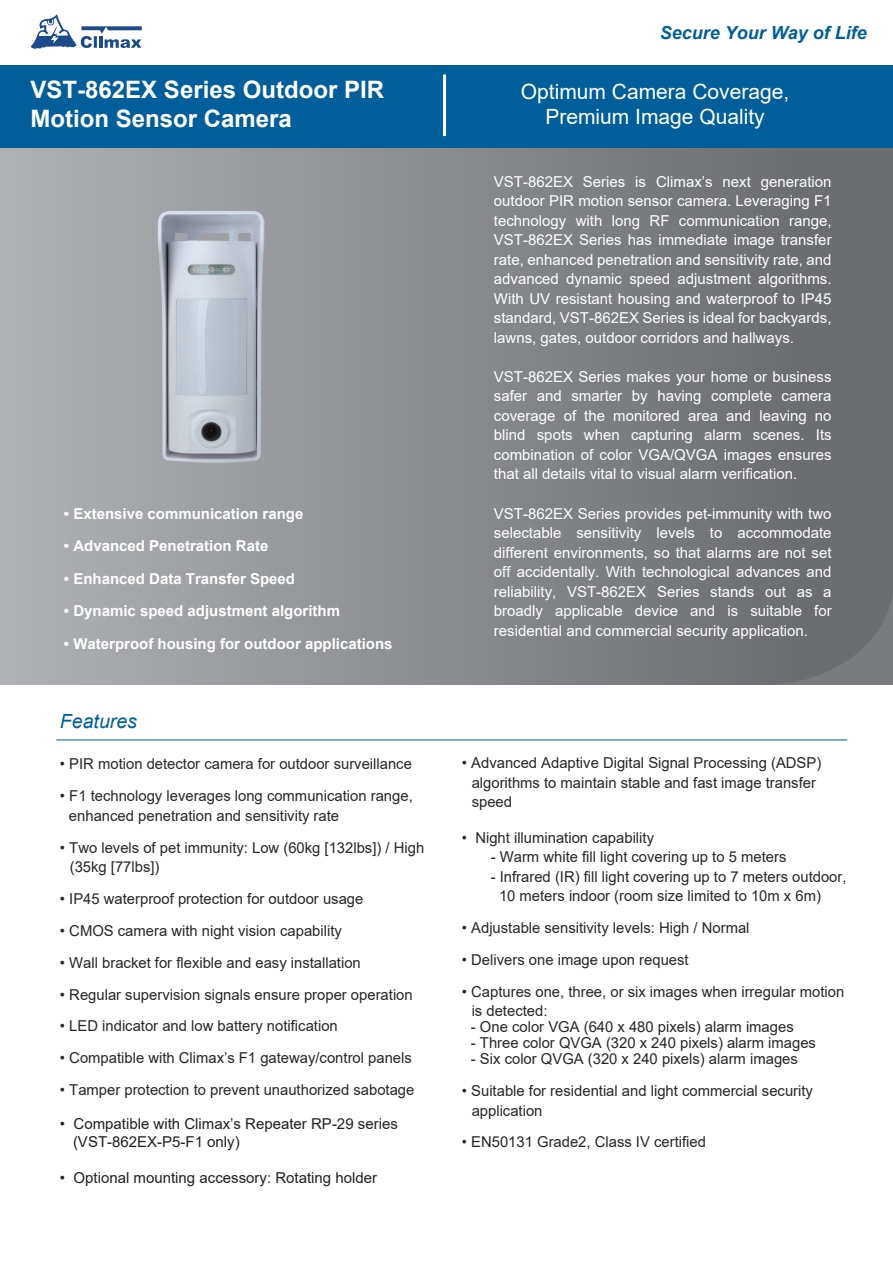
<style>
.page{position:relative;width:893px;height:1263px;background:#fff}
.page>*{position:absolute;margin:0;border:0;box-sizing:border-box;transform-origin:0 0}
.t1{font:700 24px/28.8px "Arial";color:#fff}
.t2{font:21px/25.2px "Arial";color:#fff;text-align:center}
.t3{font:italic 19.5px "Arial";color:#005e9a}
.t4{font:italic 700 18px "Arial";color:#005e9a}
.t5{font:15px/19.5px "Arial";color:#282526}
.t6{font:15px/19.5px "Arial";color:#fff;text-align:justify}
.t7{font:700 15px "Arial";color:#fff}
.t8{font:15px/18px "Arial";color:#231f20}
</style>
<div class="page">
<div style="left:0;top:128px;width:893px;height:557px;background:linear-gradient(to right,#afb1b4,#65676a)"></div>
<svg style="left:764px;top:590px;width:129px;height:95px;background:#6f7073"></svg>
<div style="left:0;top:65px;width:893px;height:83px;background:#005e9a"></div>
<hr style="left:56px;top:739px;width:791px;height:1px;background:#005e9a">
<hr style="left:443px;top:74px;width:3px;height:62px;background:#fff">
<svg style="left:31px;top:14px;width:111px;height:35px"></svg>
<img style="left:56px;top:148px;width:311px;height:388px">
<h1 class="t1" style="left:31px;top:76px;width:355px">VST-862EX Series Outdoor PIR<br>Motion Sensor Camera</h1>
<p class="t7" style="left:64px;top:503px;width:241px">• Extensive communication range</p>
<p class="t7" style="left:64px;top:535px;width:206px">• Advanced Penetration Rate</p>
<p class="t7" style="left:64px;top:568px;width:233px">• Enhanced Data Transfer Speed</p>
<p class="t7" style="left:64px;top:600px;width:278px">• Dynamic speed adjustment algorithm</p>
<p class="t7" style="left:64px;top:633px;width:330px">• Waterproof housing for outdoor applications</p>
<h3 class="t3" style="left:60px;top:709px;width:78px">Features</h3>
<p class="t5" style="left:60px;top:754px;width:353px">• PIR motion detector camera for outdoor surveillance</p>
<p class="t5" style="left:69px;top:786px;width:345px;text-indent:-9px">• F1 technology leverages long communication range, enhanced penetration and sensitivity rate</p>
<p class="t5" style="left:70px;top:837px;width:356px;text-indent:-10px">• Two levels of pet immunity: Low (60kg [132lbs]) / High (35kg [77lbs])</p>
<p class="t5" style="left:60px;top:889px;width:305px">• IP45 waterproof protection for outdoor usage</p>
<p class="t5" style="left:60px;top:921px;width:283px">• CMOS camera with night vision capability</p>
<p class="t5" style="left:60px;top:952px;width:302px">• Wall bracket for flexible and easy installation</p>
<p class="t5" style="left:60px;top:984px;width:354px">• Regular supervision signals ensure proper operation</p>
<p class="t5" style="left:60px;top:1016px;width:279px">• LED indicator and low battery notification</p>
<p class="t5" style="left:60px;top:1048px;width:353px">• Compatible with Climax’s F1 gateway/control panels</p>
<p class="t5" style="left:60px;top:1080px;width:356px">• Tamper protection to prevent unauthorized sabotage</p>
<p class="t8" style="left:73px;top:1115px;width:326px;text-indent:-13px">• Compatible with Climax’s Repeater RP-29 series (VST-862EX-P5-F1 only)</p>
<p class="t8" style="left:60px;top:1169px;width:319px">• Optional mounting accessory: Rotating holder</p>
<p class="t4" style="left:660px;top:21px;width:209px">Secure Your Way of Life</p>
<h2 class="t2" style="left:521px;top:79px;width:270px">Optimum Camera Coverage,<br>Premium Image Quality</h2>
<p class="t6" style="left:494px;top:172px;width:339px">VST-862EX Series is Climax’s next generation outdoor PIR motion sensor camera. Leveraging F1 technology with long RF communication range, VST-862EX Series has immediate image transfer rate, enhanced penetration and sensitivity rate, and advanced dynamic speed adjustment algorithms.<br>With UV resistant housing and waterproof to IP45 standard, VST-862EX Series is ideal for backyards, lawns, gates, outdoor corridors and hallways.</p>
<p class="t6" style="left:494px;top:367px;width:339px">VST-862EX Series makes your home or business safer and smarter by having complete camera coverage of the monitored area and leaving no blind spots when capturing alarm scenes. Its combination of color VGA/QVGA images ensures that all details vital to visual alarm verification.</p>
<p class="t6" style="left:494px;top:503px;width:339px">VST-862EX Series provides pet-immunity with two selectable sensitivity levels to accommodate different environments, so that alarms are not set off accidentally. With technological advances and reliability, VST-862EX Series stands out as a broadly applicable device and is suitable for residential and commercial security application.</p>
<p class="t5" style="left:472px;top:753px;width:351px;text-indent:-10px">• Advanced Adaptive Digital Signal Processing (ADSP) algorithms to maintain stable and fast image transfer speed</p>
<p class="t5" style="left:462px;top:828px;width:194px">• Night illumination capability</p>
<p class="t5" style="left:491px;top:847px;width:297px">- Warm white fill light covering up to 5 meters</p>
<p class="t5" style="left:499px;top:867px;width:349px;text-indent:-8px">- Infrared (IR) fill light covering up to 7 meters outdoor,<br>10 meters indoor (room size limited to 10m x 6m)</p>
<p class="t5" style="left:462px;top:918px;width:289px">• Adjustable sensitivity levels: High / Normal</p>
<p class="t5" style="left:462px;top:950px;width:228px">• Delivers one image upon request</p>
<p class="t5" style="left:472px;top:982px;width:374px;text-indent:-10px">• Captures one, three, or six images when irregular motion is detected:</p>
<p class="t5" style="left:471px;top:1017px;width:324px">- One color VGA (640 x 480 pixels) alarm images</p>
<p class="t5" style="left:471px;top:1033px;width:347px">- Three color QVGA (320 x 240 pixels) alarm images</p>
<p class="t5" style="left:471px;top:1049px;width:328px">- Six color QVGA (320 x 240 pixels) alarm images</p>
<p class="t5" style="left:472px;top:1081px;width:343px;text-indent:-10px">• Suitable for residential and light commercial security application</p>
<p class="t5" style="left:462px;top:1132px;width:246px">• EN50131 Grade2, Class IV certified</p>
</div>
